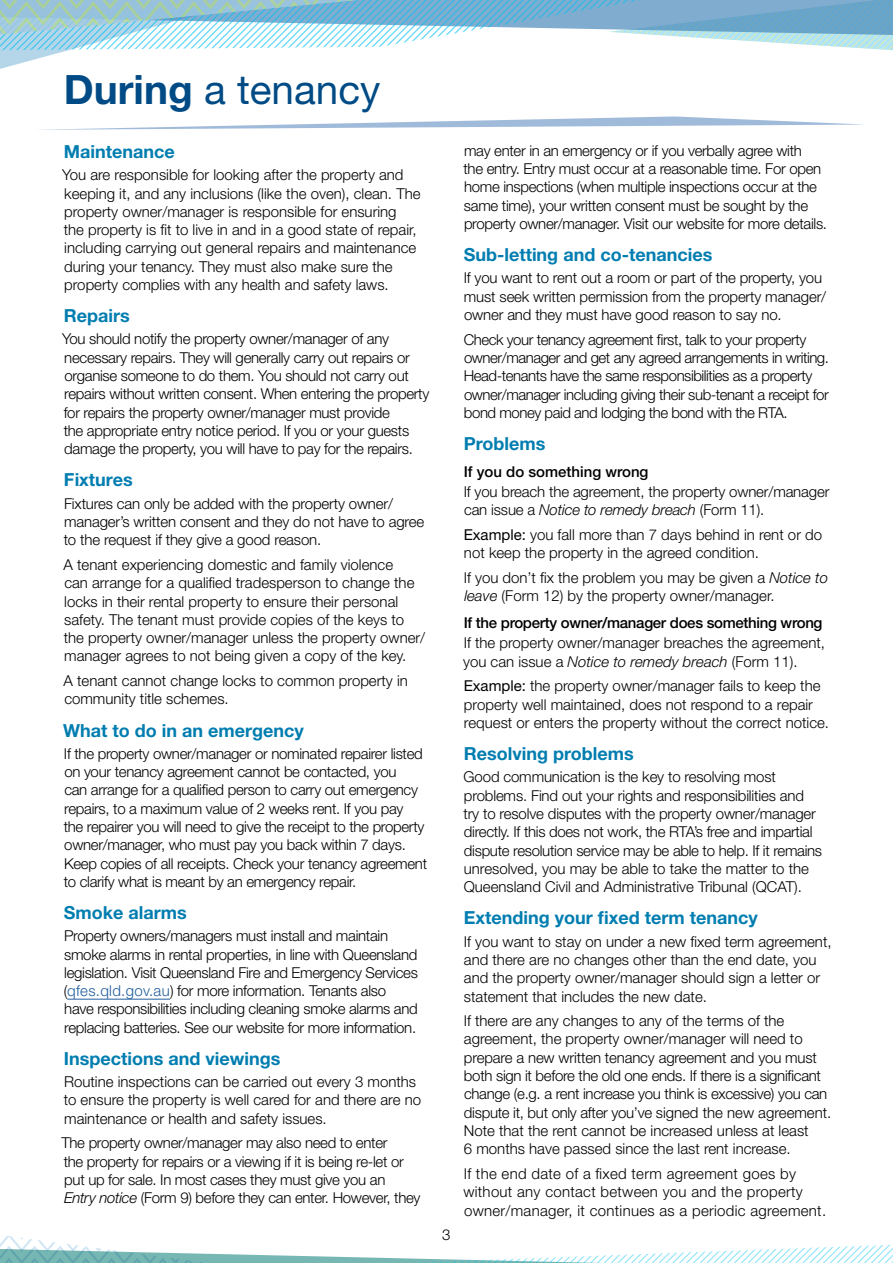
<style>
.page{position:relative;width:893px;height:1263px;background:#fff}
.page>*{position:absolute;margin:0;border:0;box-sizing:border-box;transform-origin:0 0}
.t1{font:40.5px "Helvetica Neue";color:#004b85}
.t2{font:700 18px "Helvetica Neue";color:#007db0}
.t3{font:300 15px/18.3px "Helvetica Neue";letter-spacing:-.01em;color:#000}
.t4{font:300 15px/18.3px "Helvetica Neue";letter-spacing:-.03em;color:#000}
.t5{font:300 15px/18.3px "Helvetica Neue";letter-spacing:.02em;color:#000}
.t6{font:500 15px "Helvetica Neue";letter-spacing:-.02em;color:#000}
.t7{font:500 15px "Helvetica Neue";color:#000}
.s1{font-weight:700}
.s2{color:#215e9e}
.s3{font-style:italic}
.s4{font-weight:400}
</style>
<div class="page">
<svg style="left:0;top:1236px;width:893px;height:27px"></svg>
<svg style="left:0;top:0;width:893px;height:69px"></svg>
<svg style="left:40px;top:116px;width:823px;height:14px"></svg>
<hr style="left:67px;top:999px;width:103px;height:1px;background:#215e9e">
<h1 class="t1" style="left:64px;top:66px;width:318px"><span class="s1">During</span> a tenancy</h1>
<p class="t2" style="left:64px;top:141px;width:112px">Maintenance</p>
<p class="t3" style="left:62px;top:165px;width:360px">You are responsible for looking after the property and keeping it, and any inclusions (like the oven), clean. The property owner/manager is responsible for ensuring<br>the property is fit to live in and in a good state of repair, including carrying out general repairs and maintenance during your tenancy. They must also make sure the property complies with any health and safety laws.</p>
<p class="t2" style="left:64px;top:305px;width:67px">Repairs</p>
<p class="t3" style="left:62px;top:330px;width:369px">You should notify the property owner/manager of any necessary repairs. They will generally carry out repairs or organise someone to do them. You should not carry out repairs without written consent. When entering the property for repairs the property owner/manager must provide<br>the appropriate entry notice period. If you or your guests damage the property, you will have to pay for the repairs.</p>
<p class="t2" style="left:64px;top:469px;width:70px">Fixtures</p>
<p class="t3" style="left:64px;top:494px;width:362px">Fixtures can only be added with the property owner/ manager’s written consent and they do not have to agree to the request if they give a good reason.</p>
<p class="t3" style="left:64px;top:555px;width:363px">A tenant experiencing domestic and family violence<br>can arrange for a qualified tradesperson to change the locks in their rental property to ensure their personal safety. The tenant must provide copies of the keys to the property owner/manager unless the property owner/ manager agrees to not being given a copy of the key.</p>
<p class="t3" style="left:64px;top:671px;width:346px">A tenant cannot change locks to common property in community title schemes.</p>
<p class="t2" style="left:63px;top:719px;width:242px">What to do in an emergency</p>
<p class="t3" style="left:64px;top:744px;width:365px">If the property owner/manager or nominated repairer listed on your tenancy agreement cannot be contacted, you<br>can arrange for a qualified person to carry out emergency repairs, to a maximum value of 2 weeks rent. If you pay<br>the repairer you will need to give the receipt to the property owner/manager, who must pay you back within 7 days.<br>Keep copies of all receipts. Check your tenancy agreement to clarify what is meant by an emergency repair.</p>
<p class="t2" style="left:64px;top:901px;width:124px">Smoke alarms</p>
<p class="t3" style="left:64px;top:926px;width:355px">Property owners/managers must install and maintain smoke alarms in rental properties, in line with Queensland legislation. Visit Queensland Fire and Emergency Services (<span class="s2">qfes.qld.gov.au</span>) for more information. Tenants also have responsibilities including cleaning smoke alarms and replacing batteries. See our website for more information.</p>
<p class="t2" style="left:64px;top:1047px;width:218px">Inspections and viewings</p>
<p class="t3" style="left:64px;top:1072px;width:359px">Routine inspections can be carried out every 3 months to ensure the property is well cared for and there are no maintenance or health and safety issues.</p>
<p class="t3" style="left:62px;top:1133px;width:360px">The property owner/manager may also need to enter<br>the property for repairs or a viewing if it is being re-let or put up for sale. In most cases they must give you an<br><span class="s3">Entry notice</span> (Form 9) before they can enter. However, they</p>
<p class="t3" style="left:442px;top:1225px;width:10px">3</p>
<p class="t3" style="left:463px;top:141px;width:365px">may enter in an emergency or if you verbally agree with<br>the entry. Entry must occur at a reasonable time. For open home inspections (when multiple inspections occur at the same time), your written consent must be sought by the property owner/manager. Visit our website for more details.</p>
<p class="t2" style="left:464px;top:244px;width:250px">Sub-letting and co-tenancies</p>
<p class="t3" style="left:464px;top:269px;width:364px">If you want to rent out a room or part of the property, you must seek written permission from the property manager/ owner and they must have good reason to say no.</p>
<p class="t4" style="left:464px;top:330px;width:367px">Check your tenancy agreement first, talk to your property owner/manager and get any agreed arrangements in writing.<br>Head-tenants have the same responsibilities as a property owner/manager including giving their sub-tenant a receipt for bond money paid and lodging the bond with the RTA.</p>
<p class="t2" style="left:464px;top:433px;width:83px">Problems</p>
<p class="t7" style="left:464px;top:462px;width:186px">If you do something wrong</p>
<p class="t3" style="left:464px;top:482px;width:367px">If you breach the agreement, the property owner/manager can issue a <span class="s3">Notice to remedy breach</span> (Form 11).</p>
<p class="t3" style="left:464px;top:525px;width:360px"><span class="s4">Example:</span> you fall more than 7 days behind in rent or do not keep the property in the agreed condition.</p>
<p class="t3" style="left:464px;top:568px;width:366px">If you don’t fix the problem you may be given a <span class="s3">Notice to leave</span> (Form 12) by the property owner/manager.</p>
<p class="t6" style="left:464px;top:614px;width:360px">If the property owner/manager does something wrong</p>
<p class="t3" style="left:463px;top:634px;width:363px">If the property owner/manager breaches the agreement, you can issue a <span class="s3">Notice to remedy breach</span> (Form 11).</p>
<p class="t3" style="left:464px;top:677px;width:367px"><span class="s4">Example:</span> the property owner/manager fails to keep the property well maintained, does not respond to a repair request or enters the property without the correct notice.</p>
<p class="t2" style="left:464px;top:743px;width:171px">Resolving problems</p>
<p class="t3" style="left:463px;top:768px;width:360px">Good communication is the key to resolving most problems. Find out your rights and responsibilities and try to resolve disputes with the property owner/manager directly. If this does not work, the RTA’s free and impartial dispute resolution service may be able to help. If it remains unresolved, you may be able to take the matter to the Queensland Civil and Administrative Tribunal (QCAT).</p>
<p class="t2" style="left:464px;top:907px;width:296px">Extending your fixed term tenancy</p>
<p class="t3" style="left:464px;top:932px;width:369px">If you want to stay on under a new fixed term agreement, and there are no changes other than the end date, you and the property owner/manager should sign a letter or statement that includes the new date.</p>
<p class="t3" style="left:464px;top:1011px;width:369px">If there are any changes to any of the terms of the agreement, the property owner/manager will need to prepare a new written tenancy agreement and you must both sign it before the old one ends. If there is a significant change (e.g. a rent increase you think is excessive) you can dispute it, but only after you’ve signed the new agreement.<br>Note that the rent cannot be increased unless at least<br>6 months have passed since the last rent increase.</p>
<p class="t5" style="left:463px;top:1164px;width:364px">If the end date of a fixed term agreement goes by without any contact between you and the property owner/manager, it continues as a periodic agreement.</p>
</div>
